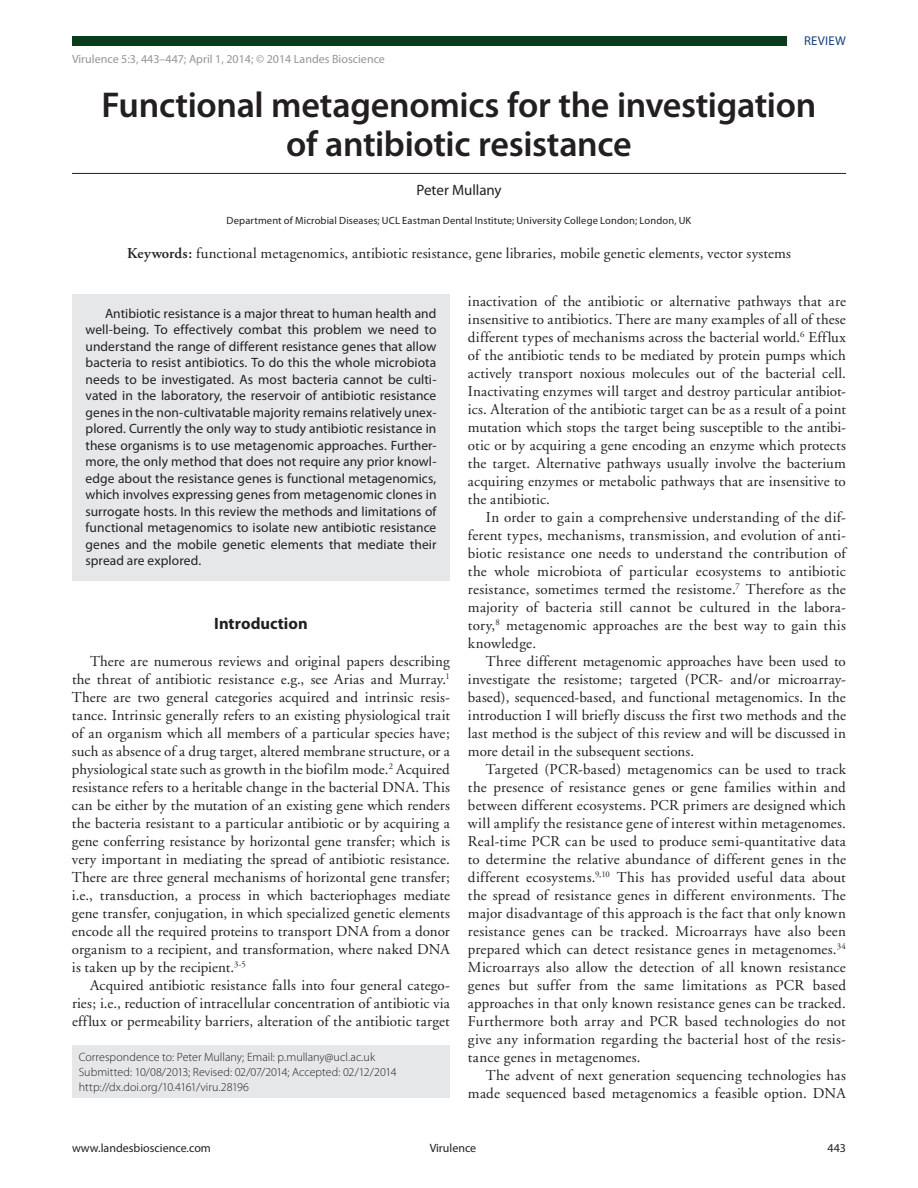
<style>
.page{position:relative;width:918px;height:1188px;background:#fff}
.page>*{position:absolute;margin:0;border:0;box-sizing:border-box;transform-origin:0 0}
.t1{font:600 36px/39px "Myriad Pro";letter-spacing:-.01em;color:#231f20;text-align:center}
.t2{font:700 16.5px "Myriad Pro";color:#231f20}
.t3{font:15px/18px "Adobe Garamond";letter-spacing:.01em;color:#231f20;text-align:justify}
.t4{font:15px "Myriad Pro";letter-spacing:-.005em;color:#231f20}
.t5{font:13.5px/16.5px "Myriad Pro";letter-spacing:.005em;color:#231f20;text-align:justify}
.t6{font:12.75px "Myriad Pro";letter-spacing:.02em;color:#193f7c}
.t7{font:300 12px/15px "Myriad Pro";color:#231f20}
.t8{font:12px "Myriad Pro";color:#939598}
.t9{font:12px "Myriad Pro";color:#231f20}
.t10{font:10.5px "Myriad Pro";letter-spacing:.015em;color:#231f20}
.s1{font-weight:600}
</style>
<div class="page">
<div style="left:72px;top:36px;width:774px;height:10px;background:#0b3b1c"></div>
<svg style="left:787px;top:36px;width:59px;height:10px"></svg>
<div style="left:72px;top:1046px;width:378px;height:52px;background:#e6e7e9"></div>
<hr style="left:72px;top:173px;width:774px;height:1px;background:#231f20">
<div style="left:72px;top:294px;width:378px;height:286px;background:#e6e7e9"></div>
<p class="t8" style="left:72px;top:52px;width:314px">Virulence 5:3, 443–447; April 1, 2014; © 2014 Landes Bioscience</p>
<p class="t6" style="left:804px;top:33px;width:43px">Review</p>
<h1 class="t1" style="left:102px;top:85px;width:716px">Functional metagenomics for the investigation of antibiotic resistance</h1>
<p class="t4" style="left:416px;top:181px;width:87px">Peter Mullany</p>
<p class="t10" style="left:227px;top:214px;width:466px">Department of Microbial Diseases; UCL Eastman Dental Institute; University College London; London, UK</p>
<p class="t3" style="left:127px;top:244px;width:665px"><span class="s1">Keywords:</span> functional metagenomics, antibiotic resistance, gene libraries, mobile genetic elements, vector systems</p>
<p class="t5" style="left:86px;top:305px;width:352px;text-indent:19px">Antibiotic resistance is a major threat to human health and well-being. To effectively combat this problem we need to understand the range of different resistance genes that allow bacteria to resist antibiotics. To do this the whole microbiota needs to be investigated. As most bacteria cannot be culti&shy;vated in the laboratory, the reservoir of antibiotic resistance genes in the non-cultivatable majority remains relatively unex&shy;plored. Currently the only way to study antibiotic resistance in these organisms is to use metagenomic approaches. Further&shy;more, the only method that does not require any prior knowl&shy;edge about the resistance genes is functional metagenomics, which involves expressing genes from metagenomic clones in surrogate hosts. In this review the methods and limitations of functional metagenomics to isolate new antibiotic resistance genes and the mobile genetic elements that mediate their spread are explored.</p>
<p class="t2" style="left:214px;top:613px;width:95px">Introduction</p>
<p class="t3" style="left:72px;top:653px;width:380px;text-indent:18px">There are numerous reviews and original papers describing the threat of antibiotic resistance e.g., see Arias and Murray.<sup>1<br></sup>There are two general categories acquired and intrinsic resis&shy;tance. Intrinsic generally refers to an existing physiological trait of an organism which all members of a particular species have; such as absence of a drug target, altered membrane structure, or a physiological state such as growth in the biofilm mode.<sup>2</sup> Acquired resistance refers to a heritable change in the bacterial DNA. This can be either by the mutation of an existing gene which renders the bacteria resistant to a particular antibiotic or by acquiring a gene conferring resistance by horizontal gene transfer; which is very important in mediating the spread of antibiotic resistance.<br>There are three general mechanisms of horizontal gene transfer; i.e., transduction, a process in which bacteriophages mediate gene transfer, conjugation, in which specialized genetic elements encode all the required proteins to transport DNA from a donor organism to a recipient, and transformation, where naked DNA is taken up by the recipient.<sup>3-5</sup></p>
<p class="t3" style="left:72px;top:977px;width:379px;text-indent:18px">Acquired antibiotic resistance falls into four general catego&shy;ries; i.e., reduction of intracellular concentration of antibiotic via efflux or permeability barriers, alteration of the antibiotic target</p>
<p class="t7" style="left:79px;top:1050px;width:319px">Correspondence to: Peter Mullany; Email: p.mullany@ucl.ac.uk<br>Submitted: 10/08/2013; Revised: 02/07/2014; Accepted: 02/12/2014 http://dx.doi.org/10.4161/viru.28196</p>
<p class="t3" style="left:468px;top:293px;width:379px">inactivation of the antibiotic or alternative pathways that are insensitive to antibiotics. There are many examples of all of these different types of mechanisms across the bacterial world.<sup>6</sup> Efflux of the antibiotic tends to be mediated by protein pumps which actively transport noxious molecules out of the bacterial cell.<br>Inactivating enzymes will target and destroy particular antibiot&shy;ics. Alteration of the antibiotic target can be as a result of a point mutation which stops the target being susceptible to the antibi&shy;otic or by acquiring a gene encoding an enzyme which protects the target. Alternative pathways usually involve the bacterium acquiring enzymes or metabolic pathways that are insensitive to the antibiotic.</p>
<p class="t3" style="left:468px;top:509px;width:379px;text-indent:18px">In order to gain a comprehensive understanding of the dif&shy;ferent types, mechanisms, transmission, and evolution of anti&shy;biotic resistance one needs to understand the contribution of the whole microbiota of particular ecosystems to antibiotic resistance, sometimes termed the resistome.<sup>7</sup> Therefore as the majority of bacteria still cannot be cultured in the labora&shy;tory,<sup>8</sup> metagenomic approaches are the best way to gain this knowledge.</p>
<p class="t3" style="left:468px;top:653px;width:379px;text-indent:18px">Three different metagenomic approaches have been used to investigate the resistome; targeted (PCR- and/or microarray&shy;based), sequenced-based, and functional metagenomics. In the introduction I will briefly discuss the first two methods and the last method is the subject of this review and will be discussed in more detail in the subsequent sections.</p>
<p class="t3" style="left:468px;top:761px;width:380px;text-indent:18px">Targeted (PCR-based) metagenomics can be used to track the presence of resistance genes or gene families within and between different ecosystems. PCR primers are designed which will amplify the resistance gene of interest within metagenomes.<br>Real-time PCR can be used to produce semi-quantitative data to determine the relative abundance of different genes in the different ecosystems.<sup>9,10</sup> This has provided useful data about the spread of resistance genes in different environments. The major disadvantage of this approach is the fact that only known resistance genes can be tracked. Microarrays have also been prepared which can detect resistance genes in metagenomes.<sup>34<br></sup>Microarrays also allow the detection of all known resistance genes but suffer from the same limitations as PCR based approaches in that only known resistance genes can be tracked.<br>Furthermore both array and PCR based technologies do not give any information regarding the bacterial host of the resis&shy;tance genes in metagenomes.</p>
<p class="t3" style="left:468px;top:1067px;width:379px;text-align:right">The advent of next generation sequencing technologies has made sequenced based metagenomics a feasible option. DNA</p>
<p class="t9" style="left:72px;top:1141px;width:253px">www.landesbioscience.com V</p>
<p class="t9" style="left:436px;top:1141px;width:42px">irulence</p>
<p class="t9" style="left:828px;top:1141px;width:20px">443</p>
</div>
